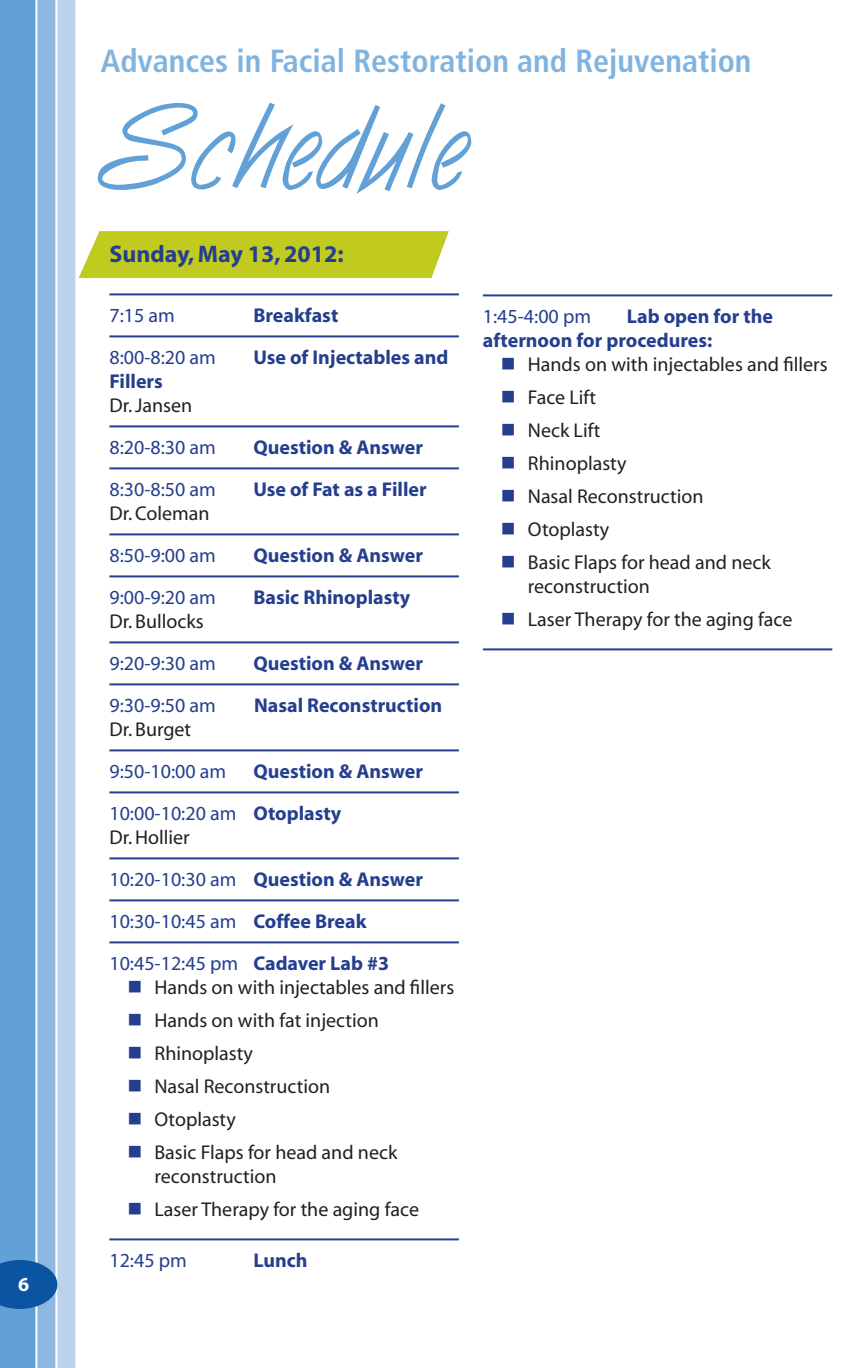
<style>
.page{position:relative;width:864px;height:1368px;background:#fff}
.page>*{position:absolute;margin:0;border:0;box-sizing:border-box;transform-origin:0 0}
.t1{font:700 condensed 32px "Frutiger";color:#61a1d7}
.t2{font:700 24px "Myriad";color:#253f8e}
.t3{font:20px/33px "Myriad";color:#231f20}
.t4{font:700 20px/42px "Myriad";color:#253f8e}
.t5{font:20px/42px "Myriad";color:#253f8e}
.t6{font:700 20px "Myriad";color:#fff}
.s1{font-weight:400}
.s2{color:#231f20}
.s3{font-weight:700}
</style>
<div class="page">
<svg style="left:57px;top:0;width:19px;height:1368px;background:#bfd4ec"></svg>
<svg style="left:37px;top:0;width:19px;height:1368px;background:#93bae2"></svg>
<div style="left:0;top:0;width:36px;height:1368px;background:#61a1d7"></div>
<svg style="left:0;top:1260px;width:57px;height:49px;background:#1f64ab"></svg>
<svg style="left:98px;top:102px;width:373px;height:92px"></svg>
<svg style="left:79px;top:231px;width:370px;height:47px;background:#c4cd2a"></svg>
<hr style="left:109px;top:293px;width:350px;height:2px;background:#253f8e">
<hr style="left:109px;top:335px;width:350px;height:2px;background:#253f8e">
<hr style="left:109px;top:425px;width:350px;height:2px;background:#253f8e">
<hr style="left:109px;top:467px;width:350px;height:2px;background:#253f8e">
<hr style="left:109px;top:533px;width:350px;height:2px;background:#253f8e">
<hr style="left:109px;top:575px;width:350px;height:2px;background:#253f8e">
<hr style="left:109px;top:641px;width:350px;height:2px;background:#253f8e">
<hr style="left:109px;top:683px;width:350px;height:2px;background:#253f8e">
<hr style="left:109px;top:749px;width:350px;height:2px;background:#253f8e">
<hr style="left:109px;top:791px;width:350px;height:2px;background:#253f8e">
<hr style="left:109px;top:857px;width:350px;height:2px;background:#253f8e">
<hr style="left:109px;top:899px;width:350px;height:2px;background:#253f8e">
<hr style="left:109px;top:941px;width:350px;height:2px;background:#253f8e">
<hr style="left:109px;top:1238px;width:350px;height:2px;background:#253f8e">
<hr style="left:483px;top:294px;width:349px;height:2px;background:#253f8e">
<hr style="left:483px;top:648px;width:349px;height:2px;background:#253f8e">
<p class="t6" style="left:18px;top:1274px;width:13px">6</p>
<h1 class="t1" style="left:101px;top:41px;width:652px">Advances in Facial Restoration and Rejuvenation</h1>
<p class="t2" style="left:109px;top:242px;width:236px">Sunday, May 13, 2012:</p>
<p class="t5" style="left:109px;top:296px;width:67px">7:15 am</p>
<p class="t4" style="left:253px;top:295px;width:86px">Breakfast</p>
<p class="t5" style="left:109px;top:338px;width:108px">8:00-8:20 am</p>
<p class="t4" style="left:253px;top:337px;width:197px">Use of Injectables and</p>
<p class="t4" style="left:109px;top:361px;width:55px">Fillers</p>
<p class="t3" style="left:109px;top:390px;width:84px">Dr. Jansen</p>
<p class="t5" style="left:109px;top:428px;width:108px">8:20-8:30 am</p>
<p class="t4" style="left:253px;top:427px;width:171px">Question &amp; Answer</p>
<p class="t5" style="left:109px;top:470px;width:108px">8:30-8:50 am</p>
<p class="t4" style="left:253px;top:469px;width:175px">Use of Fat as a Filler</p>
<p class="t3" style="left:109px;top:498px;width:102px">Dr. Coleman</p>
<p class="t5" style="left:109px;top:536px;width:108px">8:50-9:00 am</p>
<p class="t4" style="left:253px;top:535px;width:171px">Question &amp; Answer</p>
<p class="t5" style="left:109px;top:578px;width:108px">9:00-9:20 am</p>
<p class="t4" style="left:253px;top:577px;width:158px">Basic Rhinoplasty</p>
<p class="t3" style="left:109px;top:606px;width:96px">Dr. Bullocks</p>
<p class="t5" style="left:109px;top:644px;width:108px">9:20-9:30 am</p>
<p class="t4" style="left:253px;top:643px;width:171px">Question &amp; Answer</p>
<p class="t5" style="left:109px;top:686px;width:108px">9:30-9:50 am</p>
<p class="t4" style="left:254px;top:685px;width:190px">Nasal Reconstruction</p>
<p class="t3" style="left:109px;top:714px;width:83px">Dr. Burget</p>
<p class="t5" style="left:109px;top:752px;width:118px">9:50-10:00 am</p>
<p class="t4" style="left:109px;top:751px;width:315px;text-indent:144px">Question &amp; Answer<br><span class="s1">10:00-10:20 am</span> Otoplasty</p>
<p class="t5" style="left:109px;top:818px;width:315px"><span class="s2">Dr. Hollier<br></span>10:20-10:30 am <span class="s3">Question &amp; Answer<br></span>10:30-10:45 am <span class="s3">Coffee Break<br></span>10:45-12:45 pm <span class="s3">Cadaver Lab #3</span></p>
<p class="t3" style="left:154px;top:972px;width:301px">Hands on with injectables and fillers<br>Hands on with fat injection<br>Rhinoplasty<br>Nasal Reconstruction<br>Otoplasty<br>Basic Flaps for head and neck</p>
<p class="t3" style="left:154px;top:1161px;width:266px">reconstruction<br>Laser Therapy for the aging face</p>
<p class="t5" style="left:109px;top:1241px;width:79px">12:45 pm</p>
<p class="t4" style="left:253px;top:1240px;width:56px">Lunch</p>
<p class="t4" style="left:483px;top:305px;width:292px;line-height:24px;text-indent:144px">Lab open for the afternoon for procedures:</p>
<p class="t3" style="left:528px;top:349px;width:301px">Hands on with injectables and fillers<br>Face Lift<br>Neck Lift<br>Rhinoplasty<br>Nasal Reconstruction<br>Otoplasty<br>Basic Flaps for head and neck</p>
<p class="t3" style="left:528px;top:571px;width:266px">reconstruction<br>Laser Therapy for the aging face</p>
<p class="t5" style="left:483px;top:297px;width:110px">1:45-4:00 pm</p>
</div>
